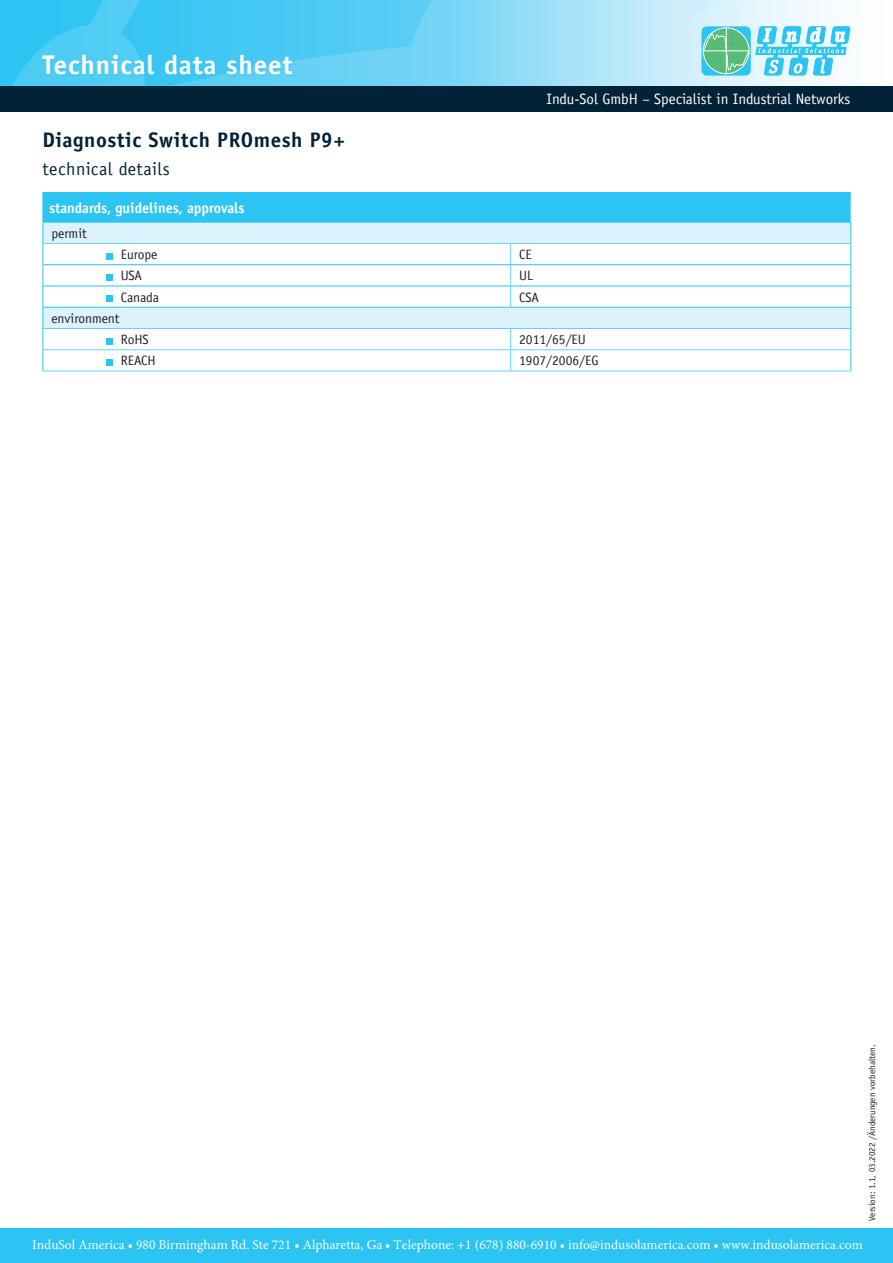
<style>
.page{position:relative;width:893px;height:1263px;background:#fff}
.page>*{position:absolute;margin:0;border:0;box-sizing:border-box;transform-origin:0 0}
.t1{font:700 27px "Officina Sans";letter-spacing:.03em;color:#fff}
.Überschrift_2_dunkel{font:700 21px "Officina Sans";letter-spacing:.025em;color:#022337}
.Überschrift_2_dunkel-2{font:18px "Officina Sans";letter-spacing:.025em;color:#022337}
.t2{font:15px "Officina Sans";color:#fff}
.Inhaltsverzeichnis_H{font:700 15px "Officina Sans";color:#fff;scale:.95 1}
.t3{font:13.5px "Minion Pro";color:#fff}
.Inhaltsverzeichnis_H-2{font:13.5px "Officina Sans";color:#231f20}
.t4{font:9px "Officina Sans";color:#231f20}
</style>
<div class="page">
<svg style="left:0;top:0;width:829px;height:86px;background:#7ad7f6"></svg>
<div style="left:0;top:86px;width:893px;height:26px;background:#022337"></div>
<svg style="left:701px;top:26px;width:50px;height:50px"></svg>
<svg style="left:755px;top:26px;width:96px;height:50px"></svg>
<svg style="left:703px;top:28px;width:46px;height:46px;background:#67c7a3"></svg>
<div style="left:0;top:1228px;width:893px;height:35px;background:#2bc4f3"></div>
<div style="left:42px;top:54px;width:254px;height:24px;background:#2bc4f3;opacity:.35"></div>
<div style="left:43px;top:193px;width:808px;height:29px;background:#2bc4f3"></div>
<svg style="left:44px;top:223px;width:806px;height:105px"></svg>
<hr style="left:43px;top:243px;width:468px;height:1px;background:#6bcff6">
<hr style="left:511px;top:243px;width:339px;height:1px;background:#6bcff6">
<svg style="left:510px;top:244px;width:1px;height:63px"></svg>
<hr style="left:43px;top:328px;width:468px;height:1px;background:#6bcff6">
<hr style="left:511px;top:328px;width:339px;height:1px;background:#6bcff6">
<hr style="left:43px;top:349px;width:468px;height:1px;background:#6bcff6">
<hr style="left:511px;top:349px;width:339px;height:1px;background:#6bcff6">
<svg style="left:510px;top:329px;width:1px;height:42px"></svg>
<hr style="left:43px;top:371px;width:468px;height:1px;background:#6bcff6">
<hr style="left:511px;top:371px;width:340px;height:1px;background:#6bcff6">
<hr style="left:43px;top:192px;width:468px;height:1px;background:#2bc4f3">
<svg style="left:43px;top:223px;width:1px;height:148px"></svg>
<hr style="left:511px;top:192px;width:340px;height:1px;background:#2bc4f3">
<hr style="left:43px;top:222px;width:468px;height:1px;background:#2bc4f3">
<hr style="left:511px;top:222px;width:340px;height:1px;background:#2bc4f3">
<hr style="left:43px;top:264px;width:468px;height:1px;background:#2bc4f3">
<hr style="left:511px;top:264px;width:339px;height:1px;background:#2bc4f3">
<hr style="left:43px;top:286px;width:468px;height:1px;background:#2bc4f3">
<hr style="left:511px;top:286px;width:339px;height:1px;background:#2bc4f3">
<hr style="left:43px;top:307px;width:468px;height:1px;background:#2bc4f3">
<hr style="left:511px;top:307px;width:339px;height:1px;background:#2bc4f3">
<svg style="left:850px;top:193px;width:1px;height:178px"></svg>
<svg style="left:107px;top:253px;width:6px;height:6px"></svg>
<svg style="left:107px;top:274px;width:6px;height:6px"></svg>
<svg style="left:107px;top:296px;width:6px;height:6px"></svg>
<svg style="left:107px;top:338px;width:6px;height:6px"></svg>
<svg style="left:107px;top:359px;width:6px;height:6px"></svg>
<h1 class="t1" style="left:43px;top:48px;width:251px">Technical data sheet</h1>
<p class="Überschrift_2_dunkel" style="left:43px;top:126px;width:304px">Diagnostic Switch PROmesh P9+</p>
<p class="Überschrift_2_dunkel-2" style="left:43px;top:158px;width:129px">technical details</p>
<p class="t2" style="left:546px;top:90px;width:305px">Indu-Sol GmbH – Specialist in Industrial Networks</p>
<p class="Inhaltsverzeichnis_H" style="left:49px;top:199px;width:207px">standards, guidelines, approvals</p>
<p class="Inhaltsverzeichnis_H-2" style="left:51px;top:225px;width:37px">permit</p>
<p class="Inhaltsverzeichnis_H-2" style="left:121px;top:247px;width:38px">Europe</p>
<p class="Inhaltsverzeichnis_H-2" style="left:519px;top:247px;width:14px">CE</p>
<p class="Inhaltsverzeichnis_H-2" style="left:121px;top:268px;width:23px">USA</p>
<p class="Inhaltsverzeichnis_H-2" style="left:519px;top:268px;width:15px">UL</p>
<p class="Inhaltsverzeichnis_H-2" style="left:121px;top:289px;width:40px">Canada</p>
<p class="Inhaltsverzeichnis_H-2" style="left:519px;top:289px;width:21px">CSA</p>
<p class="Inhaltsverzeichnis_H-2" style="left:51px;top:310px;width:70px">environment</p>
<p class="Inhaltsverzeichnis_H-2" style="left:121px;top:332px;width:30px">RoHS</p>
<p class="Inhaltsverzeichnis_H-2" style="left:519px;top:332px;width:68px">2011/65/EU</p>
<p class="Inhaltsverzeichnis_H-2" style="left:121px;top:353px;width:37px">REACH</p>
<p class="Inhaltsverzeichnis_H-2" style="left:519px;top:353px;width:81px">1907/2006/EG</p>
<p class="t4" style="left:867px;top:1221px;width:178px;rotate:-90deg">Version: 1.1, 03.2022 /Änderungen vorbehalten.</p>
<p class="t3" style="left:32px;top:1236px;width:832px">InduSol America • 980 Birmingham Rd. Ste 721 • Alpharetta, Ga • Telephone: +1 (678) 880-6910 • info@indusolamerica.com • www.indusolamerica.com</p>
</div>
